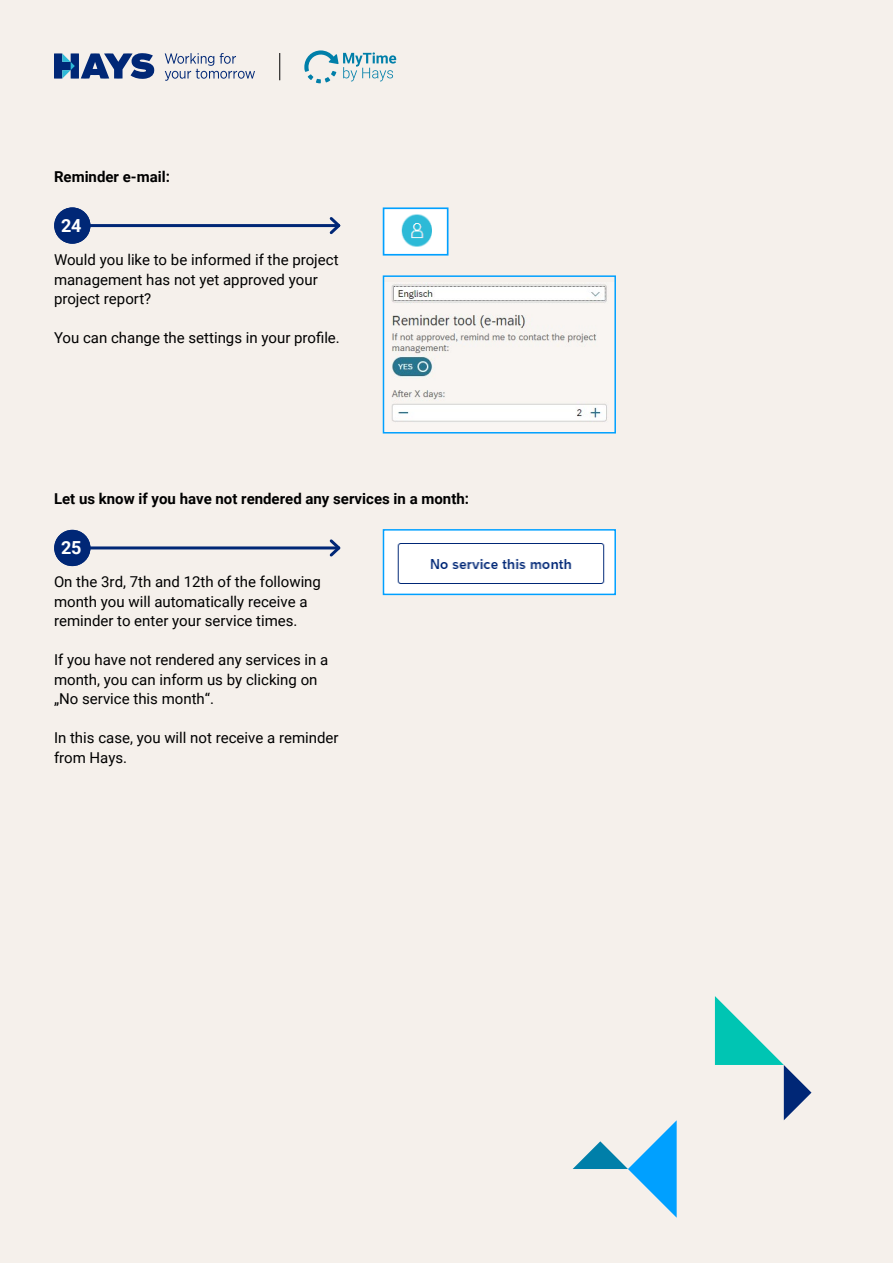
<style>
.page{position:relative;width:893px;height:1263px;background:#f5f0eb}
.page>*{position:absolute;margin:0;border:0;box-sizing:border-box;transform-origin:0 0}
.t1{font:700 18px "Roboto";color:#fff}
.t2{font:15px/19.5px "Roboto";color:#000}
.t3{font:700 15px "Roboto";color:#000}
</style>
<div class="page">
<svg style="left:165px;top:53px;width:90px;height:28px"></svg>
<svg style="left:54px;top:53px;width:101px;height:26px"></svg>
<svg style="left:279px;top:53px;width:1px;height:27px"></svg>
<svg style="left:304px;top:50px;width:92px;height:33px"></svg>
<div style="left:54px;top:207px;width:36px;height:37px;background:#002776;border-radius:50%"></div>
<div style="left:54px;top:530px;width:36px;height:36px;background:#002776;border-radius:50%"></div>
<hr style="left:89px;top:224px;width:250px;height:3px;background:#002776">
<svg style="left:327px;top:217px;width:14px;height:18px"></svg>
<hr style="left:89px;top:546px;width:250px;height:3px;background:#002776">
<svg style="left:327px;top:539px;width:14px;height:18px"></svg>
<img style="left:386px;top:210px;width:59px;height:43px">
<div style="left:383px;top:207px;width:65px;height:49px;border:2px solid #00a0ff"></div>
<svg style="left:573px;top:1120px;width:104px;height:98px"></svg>
<svg style="left:715px;top:996px;width:96px;height:124px"></svg>
<img style="left:391px;top:282px;width:216px;height:140px">
<div style="left:383px;top:275px;width:233px;height:158px;border:2px solid #00a0ff"></div>
<img style="left:386px;top:532px;width:227px;height:60px">
<div style="left:383px;top:529px;width:233px;height:66px;border:2px solid #00a0ff"></div>
<p class="t3" style="left:54px;top:166px;width:117px">Reminder e-mail:</p>
<p class="t1" style="left:61px;top:213px;width:22px">24</p>
<p class="t2" style="left:54px;top:249px;width:286px">Would you like to be informed if the project management has not yet approved your project report?</p>
<p class="t2" style="left:54px;top:327px;width:287px">You can change the settings in your profile.</p>
<p class="t3" style="left:54px;top:488px;width:417px">Let us know if you have not rendered any services in a month:</p>
<p class="t1" style="left:61px;top:535px;width:22px">25</p>
<p class="t2" style="left:54px;top:572px;width:268px">On the 3rd, 7th and 12th of the following month you will automatically receive a reminder to enter your service times.</p>
<p class="t2" style="left:54px;top:650px;width:276px">If you have not rendered any services in a month, you can inform us by clicking on „No service this month“.</p>
<p class="t2" style="left:54px;top:728px;width:286px">In this case, you will not receive a reminder from Hays.</p>
</div>
